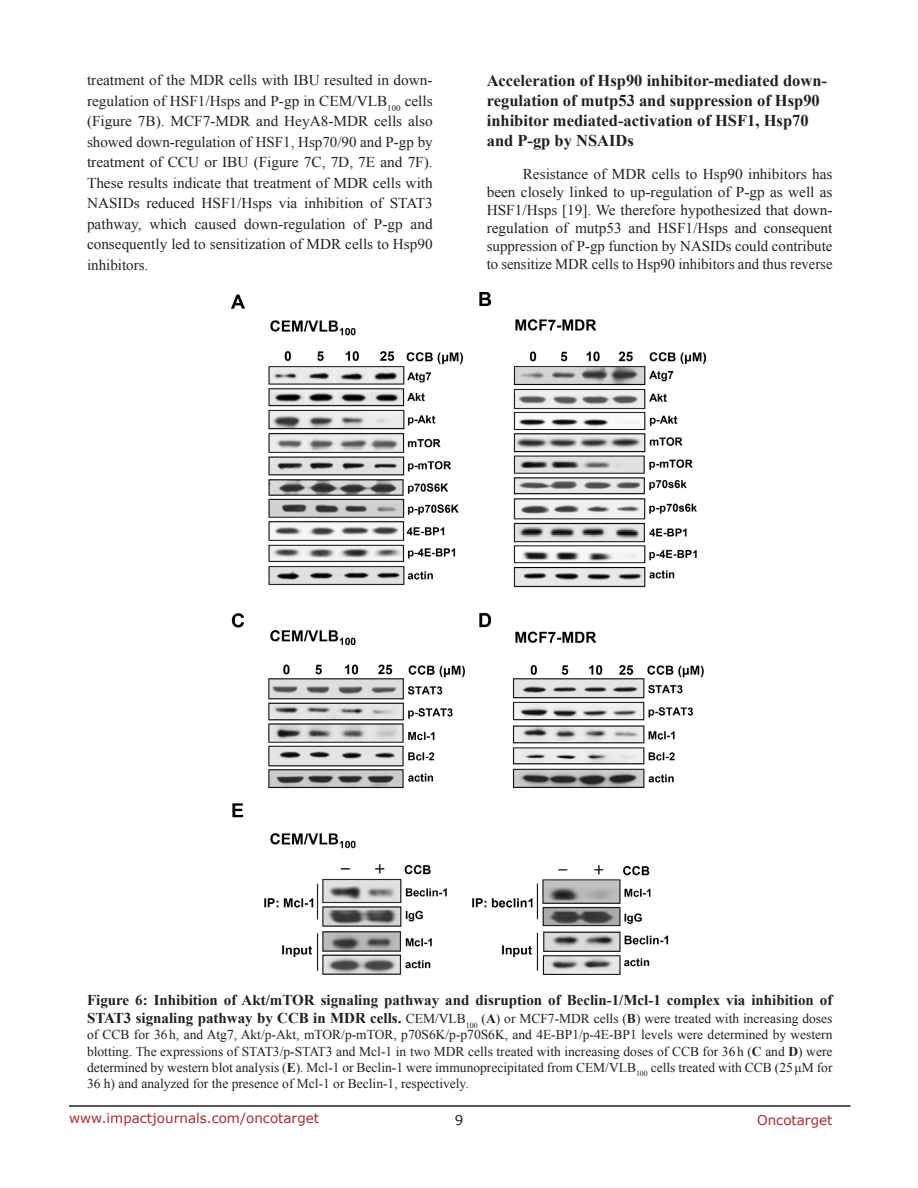
<style>
.page{position:relative;width:918px;height:1188px;background:#fff}
.page>*{position:absolute;margin:0;border:0;box-sizing:border-box;transform-origin:0 0}
.SubHeading_middle{font:700 16.5px/20px "Times New Roman";color:#231f20}
.BodyText{font:15px/20.4px "Times New Roman";color:#231f20;text-align:justify}
.FigureText{font:700 15px "Times New Roman";color:#231f20}
.FigureText-2{font:13.5px/16.2px "Times New Roman";color:#231f20;text-align:justify}
.t1{font:13.5px "Verdana";color:#ac2b31}
.t2{font:13.5px "Verdana";color:#231f20}
.s1{font-weight:700;font-size:15px}
.s2{font-weight:700}
</style>
<div class="page">
<hr style="left:69px;top:1105px;width:781px;height:2px;background:#231f20">
<img style="left:232px;top:292px;width:474px;height:683px">
<p class="BodyText" style="left:87px;top:70px;width:347px">treatment of the MDR cells with IBU resulted in down&shy;regulation of HSF1/Hsps and P-gp in CEM/VLB<sub>100</sub> cells (Figure 7B). MCF7-MDR and HeyA8-MDR cells also showed down-regulation of HSF1, Hsp70/90 and P-gp by treatment of CCU or IBU (Figure 7C, 7D, 7E and 7F).<br>These results indicate that treatment of MDR cells with NASIDs reduced HSF1/Hsps via inhibition of STAT3 pathway, which caused down-regulation of P-gp and consequently led to sensitization of MDR cells to Hsp90 inhibitors.</p>
<p class="SubHeading_middle" style="left:487px;top:70px;width:342px">Acceleration of Hsp90 inhibitor-mediated down&shy;regulation of mutp53 and suppression of Hsp90 inhibitor mediated-activation of HSF1, Hsp70 and P-gp by NSAIDs</p>
<p class="BodyText" style="left:487px;top:165px;width:347px;line-height:18.1px;text-indent:36px">Resistance of MDR cells to Hsp90 inhibitors has been closely linked to up-regulation of P-gp as well as HSF1/Hsps [19]. We therefore hypothesized that down&shy;regulation of mutp53 and HSF1/Hsps and consequent suppression of P-gp function by NASIDs could contribute to sensitize MDR cells to Hsp90 inhibitors and thus reverse</p>
<p class="FigureText" style="left:87px;top:990px;width:747px">Figure 6: Inhibition of Akt/mTOR signaling pathway and disruption of Beclin-1/Mcl-1 complex via inhibition of</p>
<p class="FigureText-2" style="left:87px;top:1010px;width:747px"><span class="s1">STAT3 signaling pathway by CCB in MDR cells.</span> CEM/VLB<sub>100</sub> (<span class="s2">A</span>) or MCF7-MDR cells (<span class="s2">B</span>) were treated with increasing doses of CCB for 36 h, and Atg7, Akt/p-Akt, mTOR/p-mTOR, p70S6K/p-p70S6K, and 4E-BP1/p-4E-BP1 levels were determined by western blotting. The expressions of STAT3/p-STAT3 and Mcl-1 in two MDR cells treated with increasing doses of CCB for 36h (<span class="s2">C</span> and <span class="s2">D</span>) were determined by western blot analysis (<span class="s2">E</span>). Mcl-1 or Beclin-1 were immunoprecipitated from CEM/VLB<sub>100</sub> cells treated with CCB (25μM for 36 h) and analyzed for the presence of Mcl-1 or Beclin-1, respectively.</p>
<p class="t1" style="left:69px;top:1109px;width:252px">www.impactjournals.com/oncotarget</p>
<p class="t2" style="left:455px;top:1111px;width:10px">9</p>
<p class="t1" style="left:757px;top:1111px;width:77px">Oncotarget</p>
</div>
